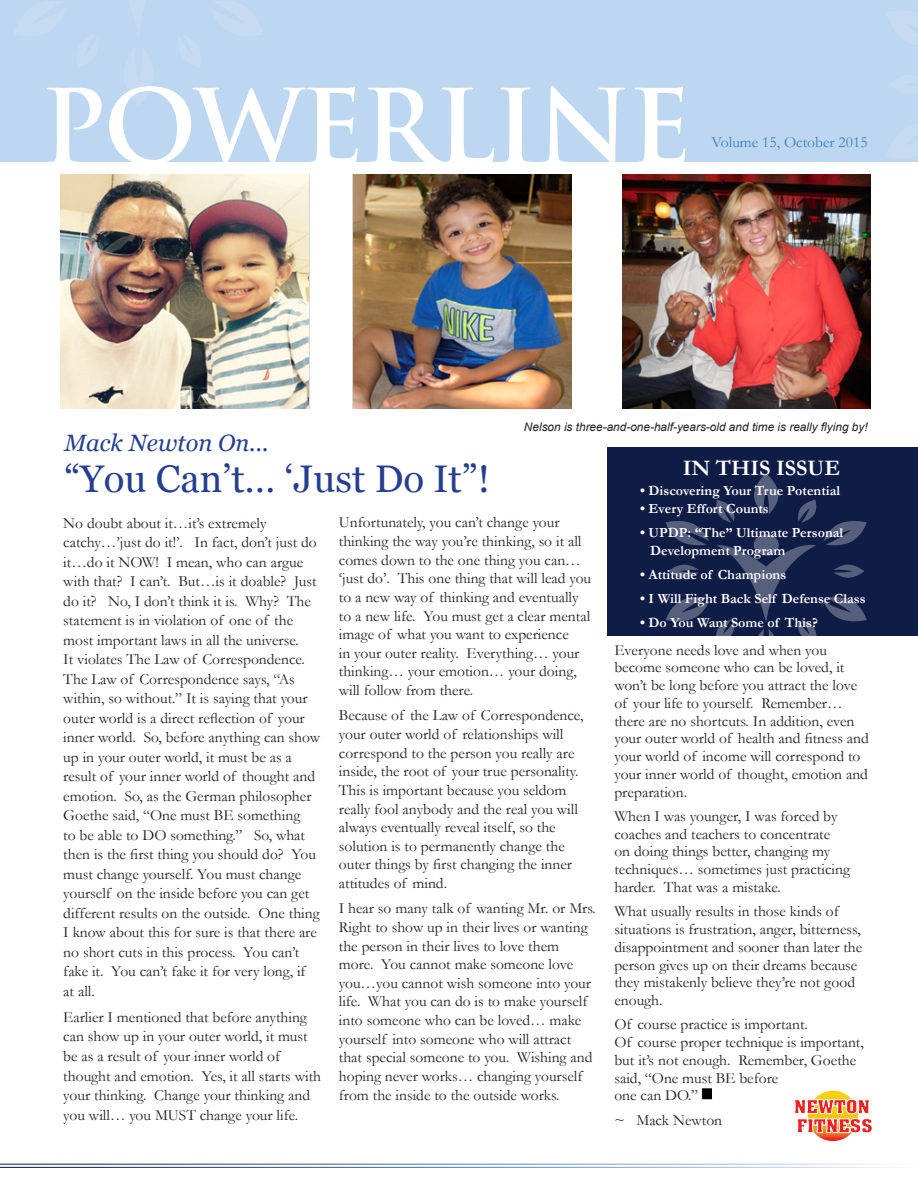
<style>
.page{position:relative;width:918px;height:1188px;background:#fff}
.page>*{position:absolute;margin:0;border:0;box-sizing:border-box;transform-origin:0 0}
.t1{font:38.4px "Georgia";color:#253f8e}
.t2{font:italic 23.7px "Georgia";color:#253f8e}
.t3{font:700 22.2px "Garamond";color:#fff}
.t4{font:15.45px/19.5px "Garamond";color:#231f20}
.t5{font:15.45px "Garamond";color:#437ec1}
.t6{font:700 14.1px/17.7px "Garamond";color:#fff}
.t7{font:italic 11.85px "Arial";color:#231f20}
</style>
<div class="page">
<div style="left:0;top:0;width:918px;height:162px;background:#bcd7ef"></div>
<img style="left:60px;top:175px;width:811px;height:233px">
<svg style="left:47px;top:88px;width:55px;height:74px"></svg>
<svg style="left:109px;top:86px;width:249px;height:76px"></svg>
<svg style="left:541px;top:86px;width:84px;height:76px"></svg>
<svg style="left:635px;top:87px;width:50px;height:75px"></svg>
<svg style="left:501px;top:88px;width:31px;height:74px"></svg>
<svg style="left:368px;top:88px;width:126px;height:74px"></svg>
<div style="left:608px;top:448px;width:310px;height:188px;background:#0f1c45"></div>
<svg style="left:666px;top:474px;width:201px;height:162px"></svg>
<div style="left:754px;top:534px;width:25px;height:21px;background:#565f7c;border-radius:50%"></div>
<div style="left:703px;top:1090px;width:8px;height:8px;background:#000"></div>
<div style="left:702px;top:1088px;width:10px;height:11px;border:3px solid #000"></div>
<svg style="left:808px;top:1091px;width:50px;height:50px"></svg>
<svg style="left:794px;top:1099px;width:79px;height:34px"></svg>
<p class="t5" style="left:711px;top:132px;width:158px">Volume 15, October 2015</p>
<p class="t7" style="left:524px;top:419px;width:345px">Nelson is three-and-one-half-years-old and time is really flying by!</p>
<p class="t2" style="left:64px;top:428px;width:206px">Mack Newton On...</p>
<p class="t1" style="left:64px;top:456px;width:427px">“You Can’t… ‘Just Do It”!</p>
<p class="t4" style="left:63px;top:513px;width:258px">No doubt about it…it’s extremely catchy…’just do it!’. In fact, don’t just do it…do it NOW! I mean, who can argue with that? I can’t. But…is it doable? Just do it? No, I don’t think it is. Why? The statement is in violation of one of the most important laws in all the universe.<br>It violates The Law of Correspondence.<br>The Law of Correspondence says, “As within, so without.” It is saying that your outer world is a direct reflection of your inner world. So, before anything can show up in your outer world, it must be as a result of your inner world of thought and emotion. So, as the German philosopher Goethe said, “One must BE something<br>to be able to DO something.” So, what then is the first thing you should do? You must change yourself. You must change yourself on the inside before you can get different results on the outside. One thing I know about this for sure is that there are no short cuts in this process. You can’t fake it. You can’t fake it for very long, if at all.</p>
<p class="t4" style="left:63px;top:1007px;width:259px">Earlier I mentioned that before anything can show up in your outer world, it must be as a result of your inner world of thought and emotion. Yes, it all starts with your thinking. Change your thinking and you will… you MUST change your life.</p>
<p class="t3" style="left:683px;top:453px;width:159px">IN THIS ISSUE</p>
<p class="t6" style="left:640px;top:482px;width:201px">• Discovering Your True Potential</p>
<p class="t6" style="left:640px;top:500px;width:130px">• Every Effort Counts</p>
<p class="t6" style="left:650px;top:524px;width:194px;text-indent:-10px">• UPDP: “The” Ultimate Personal<br>Development Program</p>
<p class="t6" style="left:640px;top:566px;width:148px">• Attitude of Champions</p>
<p class="t6" style="left:640px;top:590px;width:227px">• I Will Fight Back Self Defense Class</p>
<p class="t6" style="left:640px;top:614px;width:179px">• Do You Want Some of This?</p>
<p class="t4" style="left:339px;top:513px;width:254px;line-height:18.6px">Unfortunately, you can’t change your thinking the way you’re thinking, so it all comes down to the one thing you can… ‘just do’. This one thing that will lead you to a new way of thinking and eventually to a new life. You must get a clear mental image of what you want to experience<br>in your outer reality. Everything… your thinking… your emotion… your doing, will follow from there.</p>
<p class="t4" style="left:339px;top:706px;width:246px;line-height:18.6px">Because of the Law of Correspondence, your outer world of relationships will correspond to the person you really are inside, the root of your true personality.<br>This is important because you seldom really fool anybody and the real you will always eventually reveal itself, so the solution is to permanently change the outer things by first changing the inner attitudes of mind.</p>
<p class="t4" style="left:339px;top:899px;width:259px;line-height:18.6px">I hear so many talk of wanting Mr. or Mrs.<br>Right to show up in their lives or wanting the person in their lives to love them more. You cannot make someone love you…you cannot wish someone into your life. What you can do is to make yourself into someone who can be loved… make yourself into someone who will attract that special someone to you. Wishing and hoping never works… changing yourself from the inside to the outside works.</p>
<p class="t4" style="left:614px;top:641px;width:256px;line-height:17.7px">Everyone needs love and when you become someone who can be loved, it won’t be long before you attract the love of your life to yourself. Remember… there are no shortcuts. In addition, even your outer world of health and fitness and your world of income will correspond to your inner world of thought, emotion and preparation.</p>
<p class="t4" style="left:614px;top:807px;width:237px;line-height:17.7px">When I was younger, I was forced by coaches and teachers to concentrate on doing things better, changing my techniques… sometimes just practicing harder. That was a mistake.</p>
<p class="t4" style="left:614px;top:902px;width:249px;line-height:17.7px">What usually results in those kinds of situations is frustration, anger, bitterness, disappointment and sooner than later the person gives up on their dreams because they mistakenly believe they’re not good enough.</p>
<p class="t4" style="left:614px;top:1015px;width:251px;line-height:17.7px">Of course practice is important.<br>Of course proper technique is important, but it’s not enough. Remember, Goethe said, “One must BE before<br>one can DO.”</p>
<p class="t4" style="left:614px;top:1110px;width:109px">~ Mack Newton</p>
</div>
